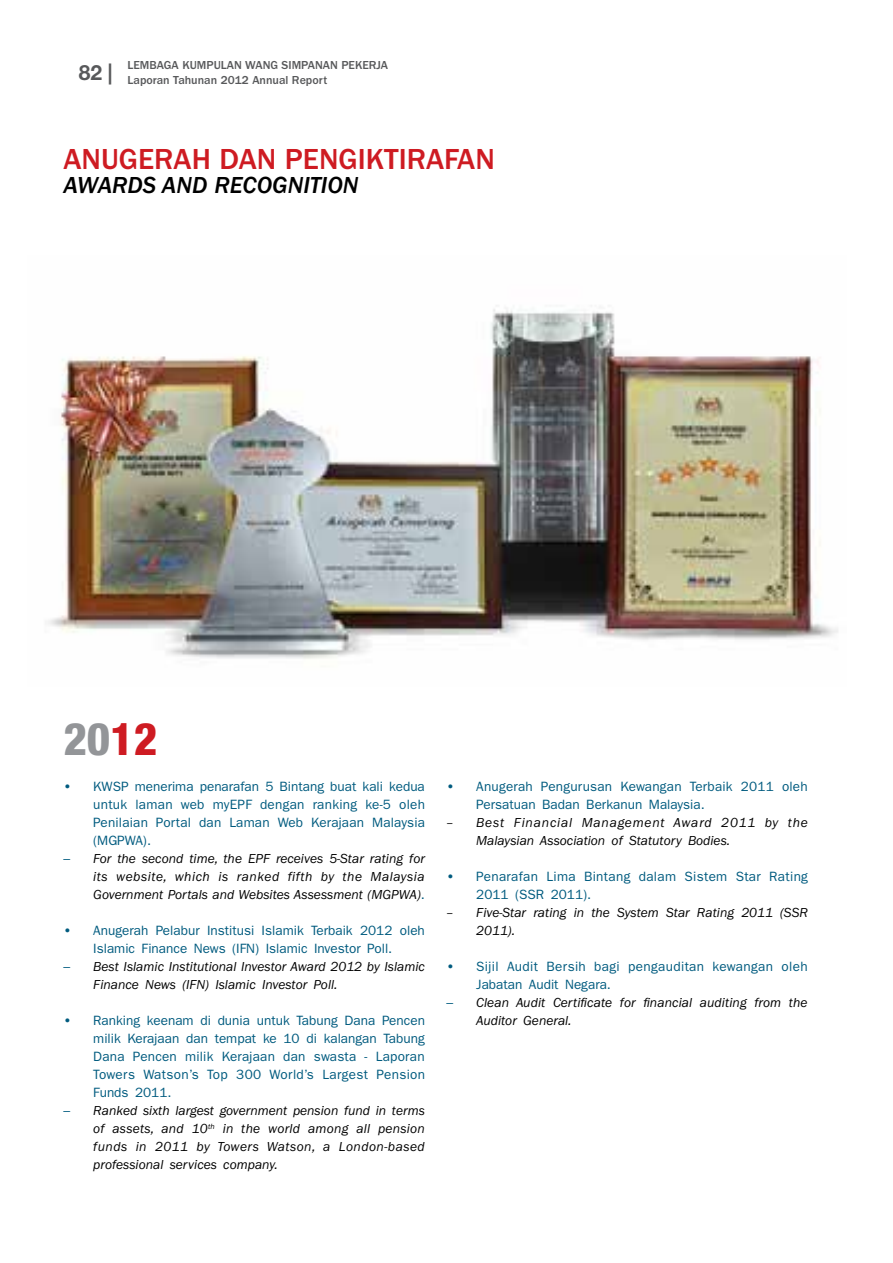
<style>
.page{position:relative;width:893px;height:1263px;background:#fff}
.page>*{position:absolute;margin:0;border:0;box-sizing:border-box;transform-origin:0 0}
.t1{font:800 condensed 45px "Helvetica Neue LT Std";color:#939598}
.t2{font:500 30px "ITC Franklin Gothic Std";color:#ce1b22}
.t3{font:24px "ITC Franklin Gothic Std Med It";color:#000}
.t4{font:13.5px/18px "ITC Franklin Gothic Std";letter-spacing:.01em;color:#005b7f}
.t5{font:italic 13.5px/18px "ITC Franklin Gothic Std";color:#000}
.t6{font:italic 13.5px/18px "ITC Franklin Gothic Std";letter-spacing:.03em;color:#000}
.t7{font:500 12px/15px "ITC Franklin Gothic Std";color:#58595b}
.s1{color:#ce1b22}
.s2{font-weight:600}
.s3{font-style:normal;color:#005b7f}
</style>
<div class="page">
<img style="left:48px;top:305px;width:790px;height:354px">
<p class="t7" style="left:79px;top:58px;width:311px;text-indent:49px">LEMBAGA KUMPULAN WANG SIMPANAN PEKERJA<br><sup>82</sup> <sup>|</sup> LAPORAN TAHUNAN 2012 ANNUAL REPORT</p>
<p class="t2" style="left:63px;top:143px;width:433px">ANUGERAH DAN PENGIKTIRAFAN</p>
<p class="t3" style="left:63px;top:172px;width:210px">AWARDS AND RECOGN</p>
<p class="t3" style="left:303px;top:172px;width:40px">ITION</p>
<p class="t1" style="left:63px;top:711px;width:95px">20<span class="s1">12</span></p>
<p class="t4" style="left:93px;top:777px;width:333px;text-align:justify;text-indent:-30px"><span class="s2">•</span> KWSP menerima penarafan 5 Bintang buat kali kedua untuk laman web myEPF dengan ranking ke-5 oleh Penilaian Portal dan Laman Web Kerajaan Malaysia (MGPWA).</p>
<p class="t5" style="left:93px;top:850px;width:333px;text-align:justify;text-indent:-30px"><span class="s3">–</span> For the second time, the EPF receives 5-Star rating for its website, which is ranked fifth by the Malaysia Government Portals and Websites Assessment (MGPWA)<span class="s3">.</span></p>
<p class="t4" style="left:63px;top:921px;width:363px;text-align:center"><span class="s2">•</span> Anugerah Pelabur Institusi Islamik Terbaik 2012 oleh<br>Islamic Finance News (IFN) Islamic Investor Poll.</p>
<p class="t5" style="left:93px;top:958px;width:333px;text-indent:-30px"><span class="s3">–</span> Best Islamic Institutional Investor Award 2012 by Islamic<br>Finance News (IFN) Islamic Investor Poll.</p>
<p class="t4" style="left:93px;top:1011px;width:333px;text-align:justify;text-indent:-30px"><span class="s2">•</span> Ranking keenam di dunia untuk Tabung Dana Pencen milik Kerajaan dan tempat ke 10 di kalangan Tabung Dana Pencen milik Kerajaan dan swasta - Laporan Towers Watson’s Top 300 World’s Largest Pension Funds 2011.</p>
<p class="t5" style="left:93px;top:1102px;width:333px;text-align:justify;text-indent:-30px"><span class="s3">–</span> Ranked sixth largest government pension fund in terms of assets, and 10<sup>th</sup> in the world among all pension funds in 2011 by Towers Watson, a London-based professional services company.</p>
<p class="t4" style="left:476px;top:777px;width:333px;text-indent:-30px"><span class="s2">•</span> Anugerah Pengurusan Kewangan Terbaik 2011 oleh<br>Persatuan Badan Berkanun Malaysia.</p>
<p class="t6" style="left:476px;top:814px;width:333px;text-indent:-30px">– Best Financial Management Award 2011 by the<br>Malaysian Association of Statutory Bodies.</p>
<p class="t4" style="left:476px;top:867px;width:333px;text-indent:-30px"><span class="s2">•</span> Penarafan Lima Bintang dalam Sistem Star Rating<br>2011 (SSR 2011).</p>
<p class="t5" style="left:476px;top:904px;width:333px;text-indent:-30px">– Five-Star rating in the System Star Rating 2011 (SSR<br>2011).</p>
<p class="t4" style="left:476px;top:957px;width:333px;text-indent:-30px"><span class="s2">•</span> Sijil Audit Bersih bagi pengauditan kewangan oleh<br>Jabatan Audit Negara.</p>
<p class="t5" style="left:476px;top:994px;width:333px;text-indent:-30px"><span class="s3">–</span> Clean Audit Certificate for financial auditing from the<br>Auditor General.</p>
</div>
